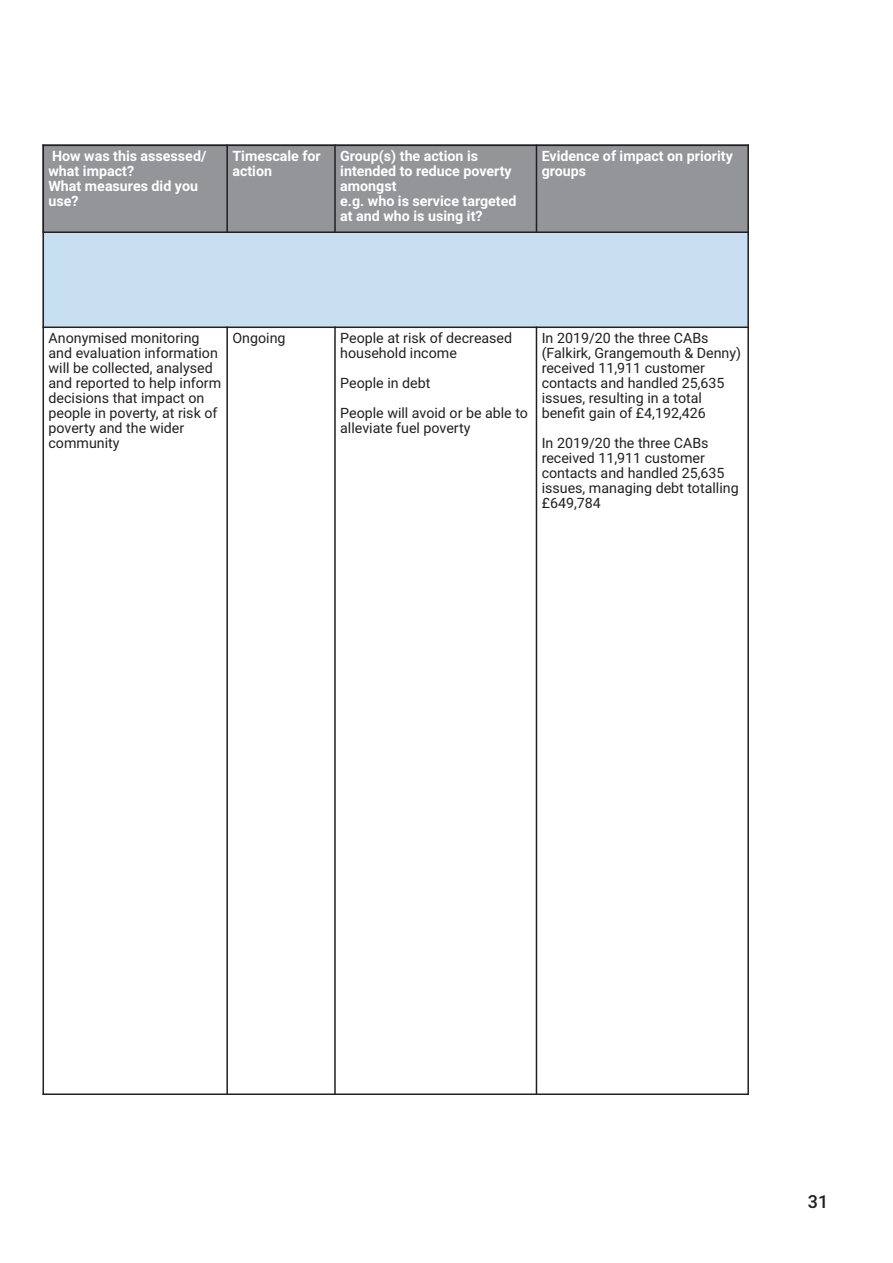
<style>
.page{position:relative;width:893px;height:1263px;background:#fff}
.page>*{position:absolute;margin:0;border:0;box-sizing:border-box;transform-origin:0 0}
.t1{font:500 18px "Roboto";color:#231f20}
.t2{font:14.25px/15px "Roboto";color:#231f20}
.t3{font:700 14.25px/15px "Roboto";color:#fff}
</style>
<div class="page">
<div style="left:43px;top:145px;width:184px;height:87px;background:#939598"></div>
<div style="left:227px;top:145px;width:108px;height:87px;background:#939598"></div>
<div style="left:335px;top:145px;width:201px;height:87px;background:#939598"></div>
<div style="left:536px;top:145px;width:213px;height:87px;background:#939598"></div>
<div style="left:43px;top:232px;width:705px;height:95px;background:#c8dff2"></div>
<hr style="left:43px;top:145px;width:1px;height:950px;background:#231f20">
<hr style="left:226px;top:145px;width:2px;height:88px;background:#231f20">
<hr style="left:226px;top:326px;width:2px;height:769px;background:#231f20">
<hr style="left:334px;top:145px;width:2px;height:88px;background:#231f20">
<hr style="left:334px;top:326px;width:2px;height:769px;background:#231f20">
<hr style="left:536px;top:145px;width:1px;height:88px;background:#231f20">
<hr style="left:536px;top:326px;width:1px;height:769px;background:#231f20">
<hr style="left:747px;top:145px;width:2px;height:950px;background:#231f20">
<hr style="left:43px;top:145px;width:706px;height:1px;background:#231f20">
<hr style="left:43px;top:231px;width:706px;height:2px;background:#231f20">
<hr style="left:43px;top:326px;width:706px;height:2px;background:#231f20">
<hr style="left:43px;top:1093px;width:706px;height:2px;background:#231f20">
<p class="t3" style="left:49px;top:149px;width:159px">How was this assessed/ what impact?<br>What measures did you use?</p>
<p class="t3" style="left:232px;top:149px;width:90px">Timescale for action</p>
<p class="t3" style="left:340px;top:149px;width:178px">Group(s) the action is intended to reduce poverty amongst<br>e.g. who is service targeted at and who is using it?</p>
<p class="t3" style="left:542px;top:149px;width:193px">Evidence of impact on priority groups</p>
<p class="t2" style="left:49px;top:331px;width:174px">Anonymised monitoring and evaluation information will be collected, analysed and reported to help inform decisions that impact on people in poverty, at risk of poverty and the wider community</p>
<p class="t2" style="left:232px;top:331px;width:55px">Ongoing</p>
<p class="t2" style="left:340px;top:331px;width:173px">People at risk of decreased household income</p>
<p class="t2" style="left:340px;top:368px;width:189px;line-height:30px">People in debt<br>People will avoid or be able to</p>
<p class="t2" style="left:340px;top:421px;width:132px">alleviate fuel poverty</p>
<p class="t2" style="left:542px;top:331px;width:201px">In 2019/20 the three CABs (Falkirk, Grangemouth &amp; Denny) received 11,911 customer contacts and handled 25,635 issues, resulting in a total benefit gain of £4,192,426</p>
<p class="t2" style="left:542px;top:436px;width:198px">In 2019/20 the three CABs received 11,911 customer contacts and handled 25,635 issues, managing debt totalling £649,784</p>
<p class="t1" style="left:808px;top:1192px;width:22px">31</p>
</div>
